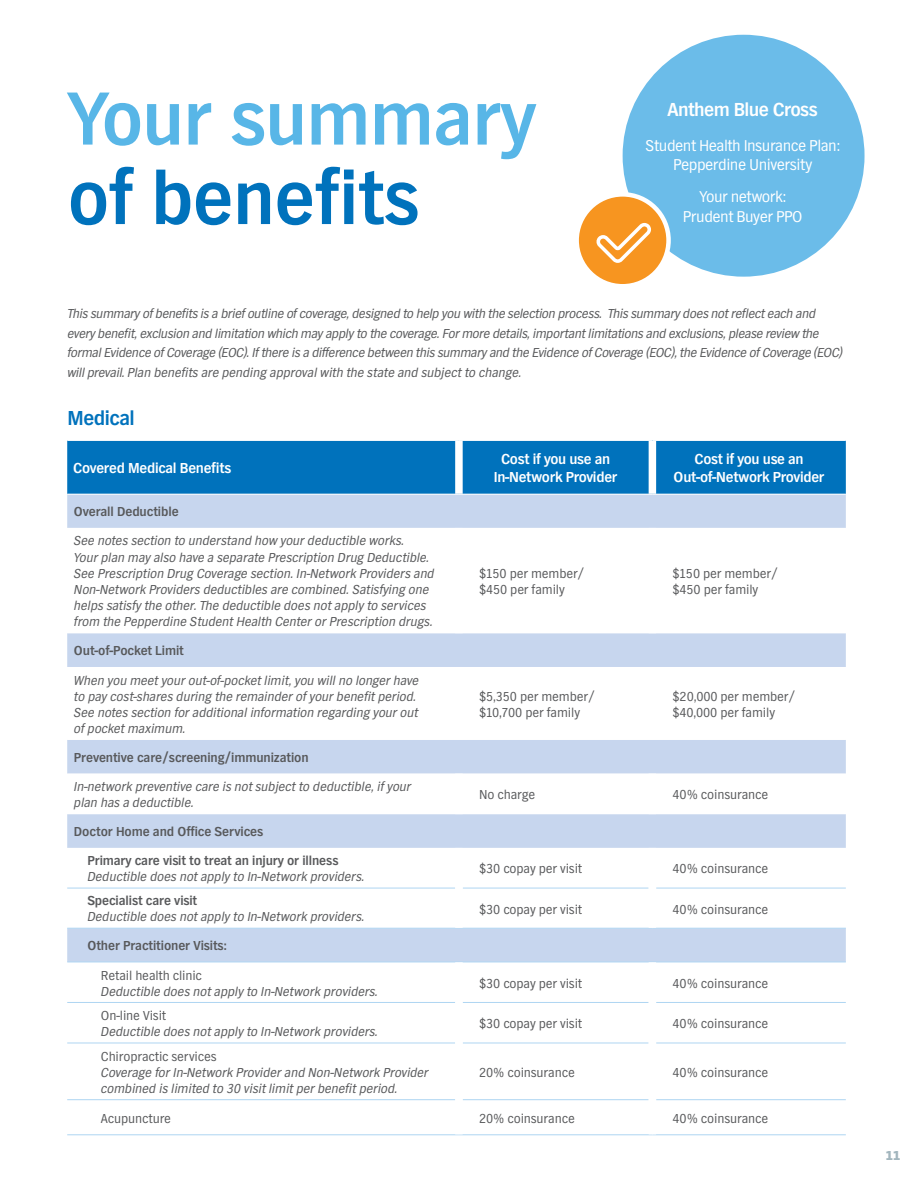
<style>
.page{position:relative;width:918px;height:1188px;background:#fff}
.page>*{position:absolute;margin:0;border:0;box-sizing:border-box;transform-origin:0 0}
.t1{font:700 78px "TV Nord EF";letter-spacing:-.01em;color:#58b6e7}
.t2{font:700 78px "TV Nord EF";letter-spacing:-.01em;color:#0072bc}
.t3{font:700 21px "TV Nord EF";letter-spacing:-.025em;color:#0072bc}
.t4{font:700 19.5px "TV Nord EF";letter-spacing:-.03em;color:#fff}
.t5{font:16.35px/19.5px "TV Nord EF";letter-spacing:-.03em;color:#fff;text-align:center}
.t6{font:700 15px/18px "TV Nord EF";letter-spacing:-.02em;color:#fff;text-align:center}
.t7{font:italic 13.5px/16.2px "TV Nord EF";letter-spacing:-.01em;color:#58595b}
.t8{font:italic 13.5px/19.5px "TV Nord EF";letter-spacing:-.03em;color:#58595b}
.t9{font:13.5px/16.2px "TV Nord EF";letter-spacing:-.01em;color:#58595b}
.t10{font:700 13.5px/28.8px "TV Nord EF";letter-spacing:-.01em;color:#58595b}
.t11{font:800 13.5px "TV Nord EF";color:#a3b6be}
</style>
<div class="page">
<div style="left:623px;top:35px;width:242px;height:242px;background:#6bbce9;border-radius:50%"></div>
<svg style="left:577px;top:194px;width:92px;height:92px;background:#f7a23c"></svg>
<div style="left:574px;top:192px;width:97px;height:97px;border:4px solid #fff;border-radius:50%"></div>
<svg style="left:593px;top:220px;width:61px;height:46px;background:#f8a848"></svg>
<div style="left:67px;top:441px;width:779px;height:53px;background:#0072bc"></div>
<div style="left:67px;top:495px;width:779px;height:33px;background:#c7d6ee"></div>
<svg style="left:67px;top:633px;width:779px;height:468px"></svg>
<div style="left:455px;top:441px;width:8px;height:53px;background:#fff"></div>
<div style="left:649px;top:441px;width:7px;height:53px;background:#fff"></div>
<hr style="left:67px;top:888px;width:388px;height:1px;background:#aed5f2">
<hr style="left:67px;top:928px;width:392px;height:1px;background:#aed5f2">
<hr style="left:67px;top:962px;width:392px;height:1px;background:#aed5f2">
<hr style="left:67px;top:1002px;width:388px;height:1px;background:#aed5f2">
<hr style="left:67px;top:1043px;width:388px;height:1px;background:#aed5f2">
<hr style="left:67px;top:1099px;width:388px;height:1px;background:#aed5f2">
<hr style="left:67px;top:1134px;width:392px;height:1px;background:#aed5f2">
<hr style="left:463px;top:888px;width:186px;height:1px;background:#aed5f2">
<hr style="left:459px;top:928px;width:193px;height:1px;background:#aed5f2">
<hr style="left:459px;top:962px;width:193px;height:1px;background:#aed5f2">
<hr style="left:463px;top:1002px;width:186px;height:1px;background:#aed5f2">
<hr style="left:463px;top:1043px;width:186px;height:1px;background:#aed5f2">
<hr style="left:463px;top:1099px;width:186px;height:1px;background:#aed5f2">
<hr style="left:459px;top:1134px;width:193px;height:1px;background:#aed5f2">
<hr style="left:656px;top:888px;width:190px;height:1px;background:#aed5f2">
<hr style="left:652px;top:928px;width:194px;height:1px;background:#aed5f2">
<hr style="left:652px;top:962px;width:194px;height:1px;background:#aed5f2">
<hr style="left:656px;top:1002px;width:190px;height:1px;background:#aed5f2">
<hr style="left:656px;top:1043px;width:190px;height:1px;background:#aed5f2">
<hr style="left:656px;top:1099px;width:190px;height:1px;background:#aed5f2">
<hr style="left:652px;top:1134px;width:194px;height:1px;background:#aed5f2">
<div style="left:649px;top:667px;width:7px;height:73px;background:#fff"></div>
<div style="left:649px;top:774px;width:7px;height:40px;background:#fff"></div>
<div style="left:649px;top:848px;width:7px;height:40px;background:#fff"></div>
<div style="left:649px;top:888px;width:7px;height:40px;background:#fff"></div>
<div style="left:649px;top:962px;width:7px;height:40px;background:#fff"></div>
<div style="left:649px;top:1002px;width:7px;height:41px;background:#fff"></div>
<div style="left:649px;top:1043px;width:7px;height:57px;background:#fff"></div>
<div style="left:649px;top:1100px;width:7px;height:34px;background:#fff"></div>
<div style="left:455px;top:667px;width:8px;height:73px;background:#fff"></div>
<div style="left:455px;top:774px;width:8px;height:40px;background:#fff"></div>
<div style="left:455px;top:848px;width:8px;height:40px;background:#fff"></div>
<div style="left:455px;top:888px;width:8px;height:40px;background:#fff"></div>
<div style="left:455px;top:962px;width:8px;height:40px;background:#fff"></div>
<div style="left:455px;top:1002px;width:8px;height:41px;background:#fff"></div>
<div style="left:455px;top:1043px;width:8px;height:57px;background:#fff"></div>
<div style="left:455px;top:1100px;width:8px;height:34px;background:#fff"></div>
<h1 class="t1" style="left:68px;top:76px;width:470px">Your summary</h1>
<h1 class="t2" style="left:68px;top:155px;width:353px">of benefits</h1>
<h3 class="t4" style="left:668px;top:98px;width:152px">Anthem Blue Cross</h3>
<p class="t5" style="left:646px;top:135px;width:196px">Student Health Insurance Plan:<br>Pepperdine University</p>
<p class="t5" style="left:683px;top:187px;width:121px">Your network:<br>Prudent Buyer PPO</p>
<p class="t8" style="left:68px;top:304px;width:777px">This summary of benefits is a brief outline of coverage, designed to help you with the selection process. This summary does not reflect each and every benefit, exclusion and limitation which may apply to the coverage. For more details, important limitations and exclusions, please review the formal Evidence of Coverage (EOC). If there is a difference between this summary and the Evidence of Coverage (EOC), the Evidence of Coverage (EOC) will prevail. Plan benefits are pending approval with the state and subject to change.</p>
<h2 class="t3" style="left:68px;top:406px;width:69px">Medical</h2>
<p class="t6" style="left:73px;top:459px;width:159px">Covered Medical Benefits</p>
<p class="t6" style="left:494px;top:450px;width:125px">Cost if you use an<br>In-Network Provider</p>
<p class="t6" style="left:674px;top:450px;width:152px">Cost if you use an<br>Out-of-Network Provider</p>
<p class="t10" style="left:74px;top:497px;width:106px">Overall Deductible</p>
<p class="t7" style="left:74px;top:533px;width:362px">See notes section to understand how your deductible works.<br>Your plan may also have a separate Prescription Drug Deductible.<br>See Prescription Drug Coverage section. In-Network Providers and Non-Network Providers deductibles are combined. Satisfying one helps satisfy the other. The deductible does not apply to services from the Pepperdine Student Health Center or Prescription drugs.</p>
<p class="t9" style="left:479px;top:565px;width:107px">$150 per member/ $450 per family</p>
<p class="t9" style="left:673px;top:565px;width:107px">$150 per member/ $450 per family</p>
<p class="t10" style="left:74px;top:636px;width:111px">Out-of-Pocket Limit</p>
<p class="t7" style="left:74px;top:672px;width:347px">When you meet your out-of-pocket limit, you will no longer have to pay cost-shares during the remainder of your benefit period.<br>See notes section for additional information regarding your out of pocket maximum.</p>
<p class="t9" style="left:479px;top:688px;width:117px">$5,350 per member/ $10,700 per family</p>
<p class="t9" style="left:673px;top:688px;width:124px">$20,000 per member/ $40,000 per family</p>
<p class="t10" style="left:74px;top:743px;width:236px">Preventive care/screening/immunization</p>
<p class="t7" style="left:74px;top:779px;width:339px">In-network preventive care is not subject to deductible, if your plan has a deductible.</p>
<p class="t9" style="left:479px;top:787px;width:58px">No charge</p>
<p class="t9" style="left:673px;top:787px;width:97px">40% coinsurance</p>
<p class="t10" style="left:87px;top:817px;width:253px;text-indent:-14px">Doctor Home and Office Services<br>Primary care visit to treat an injury or illness</p>
<p class="t7" style="left:87px;top:869px;width:279px">Deductible does not apply to In-Network providers.</p>
<p class="t9" style="left:479px;top:861px;width:104px">$30 copay per visit</p>
<p class="t9" style="left:673px;top:861px;width:97px">40% coinsurance</p>
<p class="t10" style="left:87px;top:886px;width:111px">Specialist care visit</p>
<p class="t7" style="left:87px;top:909px;width:279px">Deductible does not apply to In-Network providers.</p>
<p class="t10" style="left:87px;top:931px;width:141px">Other Practitioner Visits:</p>
<p class="t9" style="left:101px;top:967px;width:103px">Retail health clinic</p>
<p class="t7" style="left:101px;top:983px;width:279px">Deductible does not apply to In-Network providers.</p>
<p class="t9" style="left:101px;top:1007px;width:67px">On-line Visit</p>
<p class="t7" style="left:101px;top:1024px;width:279px">Deductible does not apply to In-Network providers.</p>
<p class="t9" style="left:479px;top:901px;width:104px">$30 copay per visit</p>
<p class="t9" style="left:673px;top:901px;width:97px">40% coinsurance</p>
<p class="t9" style="left:479px;top:975px;width:104px">$30 copay per visit</p>
<p class="t9" style="left:673px;top:975px;width:97px">40% coinsurance</p>
<p class="t9" style="left:479px;top:1015px;width:104px">$30 copay per visit</p>
<p class="t9" style="left:673px;top:1015px;width:97px">40% coinsurance</p>
<p class="t9" style="left:101px;top:1048px;width:117px">Chiropractic services</p>
<p class="t7" style="left:101px;top:1064px;width:329px">Coverage for In-Network Provider and Non-Network Provider combined is limited to 30 visit limit per benefit period.</p>
<p class="t9" style="left:479px;top:1064px;width:97px">20% coinsurance</p>
<p class="t9" style="left:673px;top:1064px;width:97px">40% coinsurance</p>
<p class="t9" style="left:101px;top:1110px;width:72px">Acupuncture</p>
<p class="t9" style="left:479px;top:1110px;width:97px">20% coinsurance</p>
<p class="t9" style="left:673px;top:1110px;width:97px">40% coinsurance</p>
<p class="t11" style="left:886px;top:1148px;width:17px">11</p>
</div>
